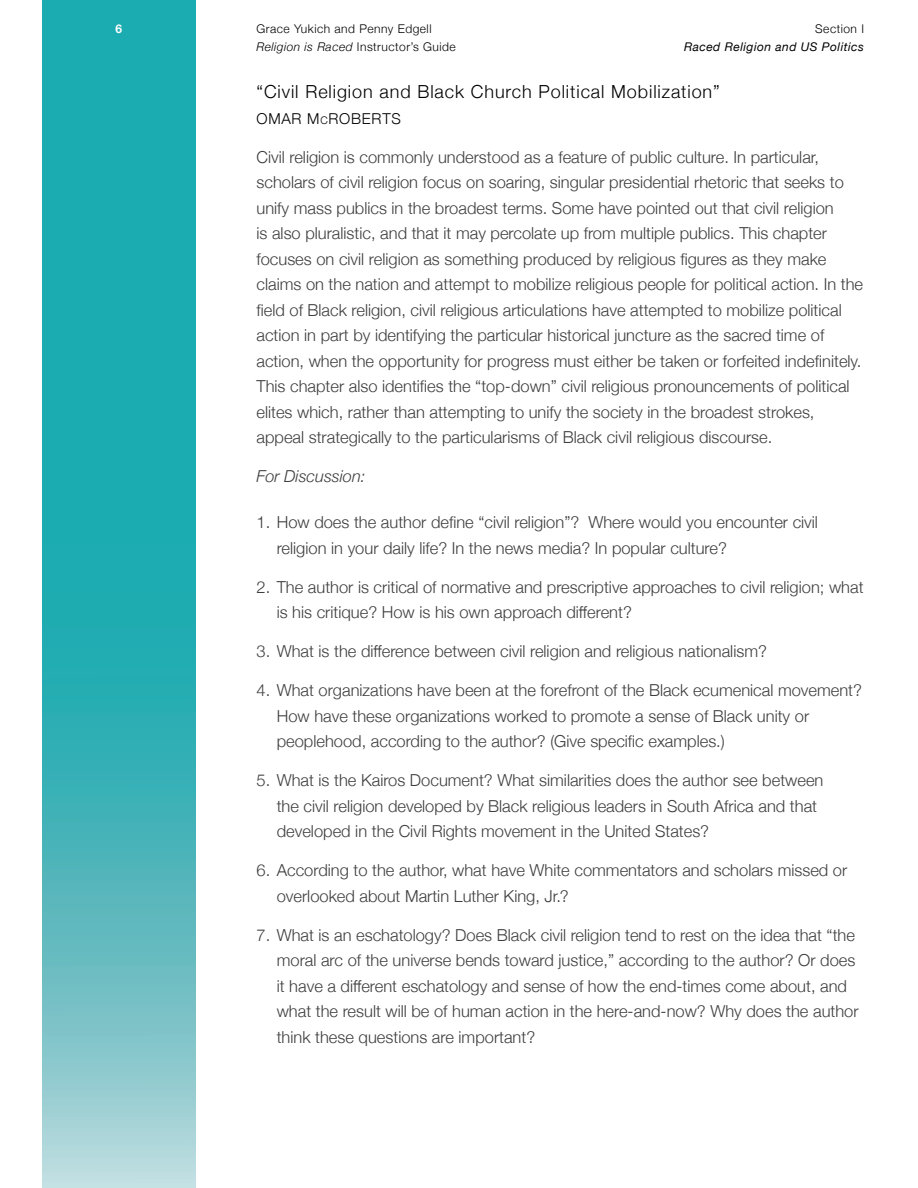
<style>
.page{position:relative;width:918px;height:1188px;background:#fff}
.page>*{position:absolute;margin:0;border:0;box-sizing:border-box;transform-origin:0 0}
.t1{font:300 18px "Helvetica Neue";letter-spacing:.05em;color:#000}
.Text{font:300 16.5px/25.5px "Helvetica Neue";color:#3e3e3f}
.Text-2{font:italic 300 16.5px "Helvetica Neue";color:#3e3e3f}
.t2{font:300 15px "Helvetica Neue";letter-spacing:.05em;color:#000}
.cover__biblio{font:300 12px/18px "Helvetica Neue";letter-spacing:.04em;color:#000}
.cover__biblio-2{font:italic 12px "Helvetica Neue";letter-spacing:.04em;color:#000}
.t3{font:700 12px "Helvetica Neue";color:#fff}
.s1{font-style:italic}
.s2{font-size:10.5px}
</style>
<div class="page">
<svg style="left:42px;top:0;width:153px;height:1188px;background:#3bb3b8"></svg>
<p class="cover__biblio" style="left:815px;top:19px;width:50px">Section I</p>
<p class="cover__biblio-2" style="left:684px;top:38px;width:181px">Raced Religion and US Politics</p>
<p class="t3" style="left:115px;top:20px;width:8px">6</p>
<p class="cover__biblio" style="left:256px;top:19px;width:201px">Grace Yukich and Penny Edgell<br><span class="s1">Religion is Raced</span> Instructor’s Guide</p>
<p class="t1" style="left:256px;top:77px;width:465px">“Civil Religion and Black Church Political Mobilization”</p>
<p class="t2" style="left:256px;top:106px;width:146px">OMAR M<span class="s2">c</span>ROBERTS</p>
<p class="Text" style="left:256px;top:143px;width:608px">Civil religion is commonly understood as a feature of public culture. In particular, scholars of civil religion focus on soaring, singular presidential rhetoric that seeks to unify mass publics in the broadest terms. Some have pointed out that civil religion<br>is also pluralistic, and that it may percolate up from multiple publics. This chapter focuses on civil religion as something produced by religious figures as they make claims on the nation and attempt to mobilize religious people for political action. In the field of Black religion, civil religious articulations have attempted to mobilize political action in part by identifying the particular historical juncture as the sacred time of action, when the opportunity for progress must either be taken or forfeited indefinitely.<br>This chapter also identifies the “top-down” civil religious pronouncements of political elites which, rather than attempting to unify the society in the broadest strokes, appeal strategically to the particularisms of Black civil religious discourse.</p>
<p class="Text-2" style="left:256px;top:463px;width:111px">For Discussion:</p>
<p class="Text" style="left:277px;top:508px;width:543px;text-indent:-20px">1. How does the author define “civil religion”? Where would you encounter civil religion in your daily life? In the news media? In popular culture?</p>
<p class="Text" style="left:277px;top:573px;width:588px;text-indent:-20px">2. The author is critical of normative and prescriptive approaches to civil religion; what is his critique? How is his own approach different?</p>
<p class="Text" style="left:256px;top:637px;width:512px">3. What is the difference between civil religion and religious nationalism?</p>
<p class="Text" style="left:277px;top:676px;width:587px;text-indent:-20px">4. What organizations have been at the forefront of the Black ecumenical movement?<br>How have these organizations worked to promote a sense of Black unity or peoplehood, according to the author? (Give specific examples.)</p>
<p class="Text" style="left:277px;top:766px;width:548px;text-indent:-20px">5. What is the Kairos Document? What similarities does the author see between the civil religion developed by Black religious leaders in South Africa and that developed in the Civil Rights movement in the United States?</p>
<p class="Text" style="left:277px;top:856px;width:572px;text-indent:-20px">6. According to the author, what have White commentators and scholars missed or overlooked about Martin Luther King, Jr.?</p>
<p class="Text" style="left:277px;top:921px;width:583px;text-indent:-20px">7. What is an eschatology? Does Black civil religion tend to rest on the idea that “the moral arc of the universe bends toward justice,” according to the author? Or does it have a different eschatology and sense of how the end-times come about, and what the result will be of human action in the here-and-now? Why does the author think these questions are important?</p>
</div>
